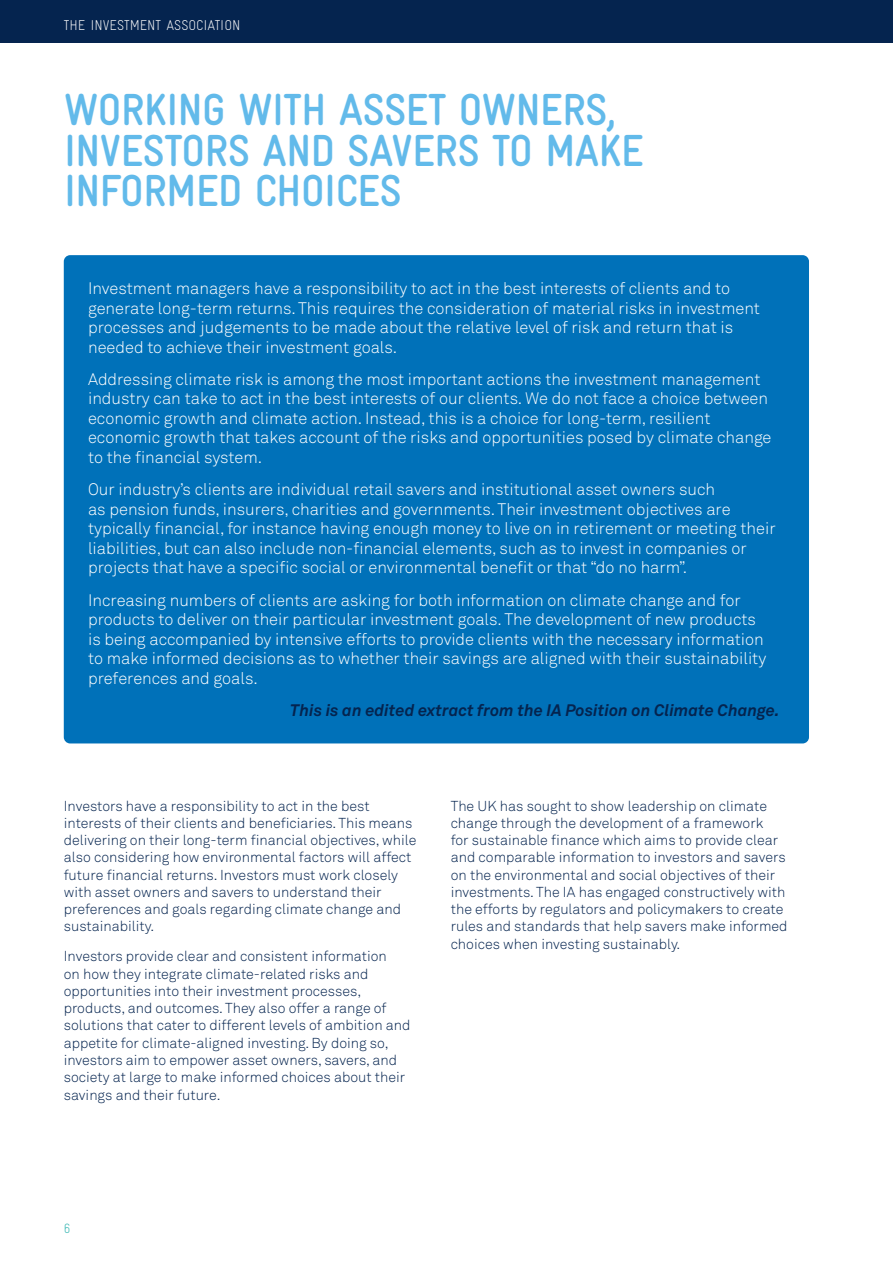
<style>
.page{position:relative;width:893px;height:1263px;background:#fff}
.page>*{position:absolute;margin:0;border:0;box-sizing:border-box;transform-origin:0 0}
.t1{font:700 45px/40.5px "Gravur Condensed";letter-spacing:-.01em;color:#62baea}
.t2{font:300 16.5px/19.5px "Akkurat Std";color:#fff}
.t3{font:italic 700 16.5px "Akkurat Std";color:#05244f}
.t4{font:300 14.25px/17.2px "Akkurat Std";color:#05244f}
.t5{font:300 14.25px "Gravur Condensed";color:#fff}
.t6{font:300 13.5px "Gravur Condensed";color:#35b6b2}
</style>
<div class="page">
<div style="left:0;top:0;width:893px;height:43px;background:#05244f"></div>
<div style="left:64px;top:255px;width:745px;height:488px;background:#0071b9;border-radius:6px"></div>
<p class="t5" style="left:64px;top:17px;width:178px">THE INVESTMENT ASSOCIATION</p>
<h1 class="t1" style="left:64px;top:90px;width:581px">WORKING WITH ASSET OWNERS,<br>INVESTORS AND SAVERS TO MAKE<br>INFORMED CHOICES</h1>
<p class="t2" style="left:88px;top:279px;width:673px">Investment managers have a responsibility to act in the best interests of clients and to generate long-term returns. This requires the consideration of material risks in investment processes and judgements to be made about the relative level of risk and return that is needed to achieve their investment goals.</p>
<p class="t2" style="left:88px;top:369px;width:685px">Addressing climate risk is among the most important actions the investment management industry can take to act in the best interests of our clients. We do not face a choice between economic growth and climate action. Instead, this is a choice for long-term, resilient economic growth that takes account of the risks and opportunities posed by climate change to the financial system.</p>
<p class="t2" style="left:88px;top:480px;width:689px">Our industry’s clients are individual retail savers and institutional asset owners such<br>as pension funds, insurers, charities and governments. Their investment objectives are typically financial, for instance having enough money to live on in retirement or meeting their liabilities, but can also include non-financial elements, such as to invest in companies or projects that have a specific social or environmental benefit or that “do no harm”.</p>
<p class="t2" style="left:88px;top:590px;width:680px">Increasing numbers of clients are asking for both information on climate change and for products to deliver on their particular investment goals. The development of new products is being accompanied by intensive efforts to provide clients with the necessary information to make informed decisions as to whether their savings are aligned with their sustainability preferences and goals.</p>
<p class="t3" style="left:290px;top:700px;width:491px">This is an edited extract from the IA Position on Climate Change.</p>
<p class="t4" style="left:64px;top:797px;width:354px">Investors have a responsibility to act in the best interests of their clients and beneficiaries. This means delivering on their long-term financial objectives, while also considering how environmental factors will affect future financial returns. Investors must work closely with asset owners and savers to understand their preferences and goals regarding climate change and sustainability.</p>
<p class="t4" style="left:64px;top:948px;width:348px">Investors provide clear and consistent information<br>on how they integrate climate-related risks and opportunities into their investment processes, products, and outcomes. They also offer a range of solutions that cater to different levels of ambition and appetite for climate-aligned investing. By doing so, investors aim to empower asset owners, savers, and society at large to make informed choices about their savings and their future.</p>
<p class="t4" style="left:451px;top:797px;width:338px">The UK has sought to show leadership on climate change through the development of a framework<br>for sustainable finance which aims to provide clear and comparable information to investors and savers on the environmental and social objectives of their investments. The IA has engaged constructively with the efforts by regulators and policymakers to create rules and standards that help savers make informed choices when investing sustainably.</p>
<p class="t6" style="left:64px;top:1220px;width:8px">6</p>
</div>
